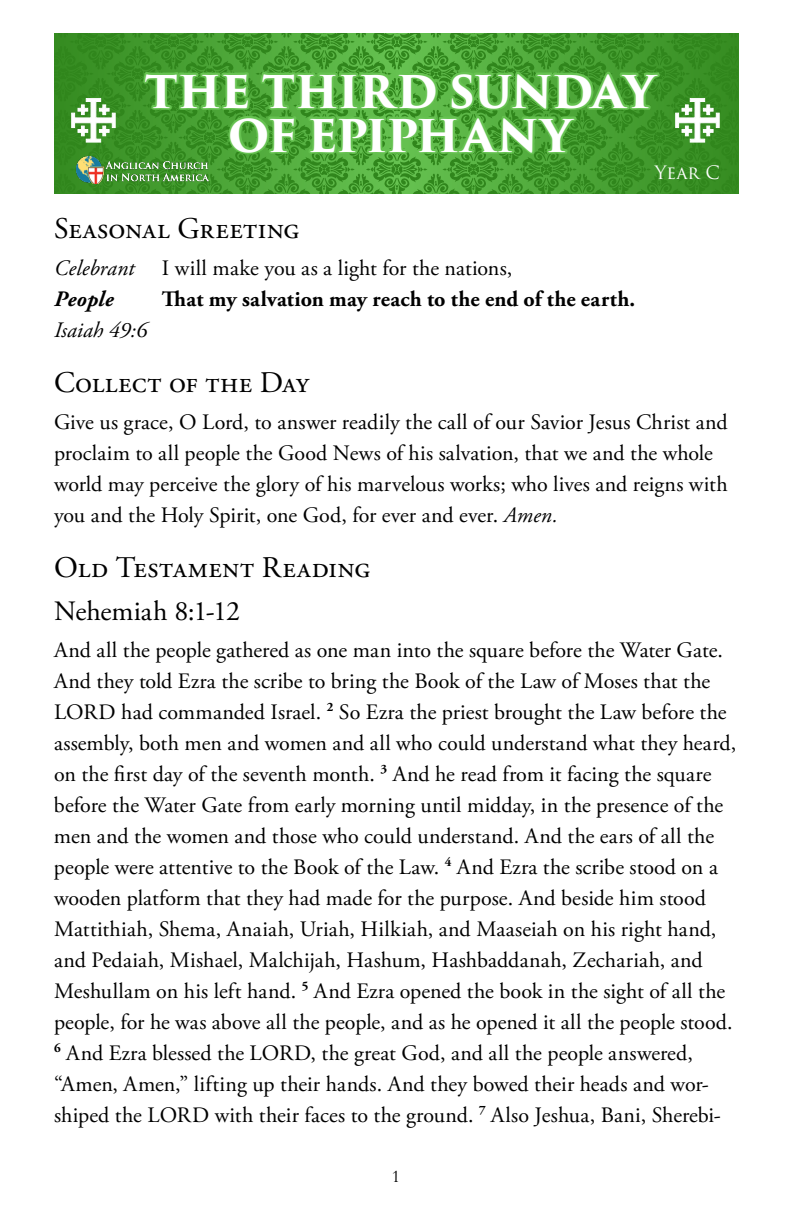
<style>
.page{position:relative;width:792px;height:1224px;background:#fff}
.page>*{position:absolute;margin:0;border:0;box-sizing:border-box;transform-origin:0 0}
.t1{font:700 44px/44px "Trajan Pro 3";letter-spacing:-.015em;color:#fff;text-align:center}
.t2{font:30px "Adobe Garamond Pro";letter-spacing:.015em;color:#000}
.t3{font:28px "Adobe Garamond Pro";color:#000}
.t4{font:22px/31px "Adobe Garamond Pro";letter-spacing:.005em;color:#000}
.t5{font:700 22px "Adobe Garamond Pro";letter-spacing:.005em;color:#000}
.t6{font:italic 22px "Adobe Garamond Pro";color:#000}
.t7{font:italic 700 22px "Adobe Garamond Pro";letter-spacing:.01em;color:#000}
.t8{font:18px "Trajan Pro 3";color:#fff}
.t9{font:18px "Garamond";color:#000}
.s1{font-style:italic}
</style>
<div class="page">
<svg style="left:662px;top:33px;width:76px;height:160px;background:#368c22"></svg>
<svg style="left:54px;top:33px;width:87px;height:160px;background:#368c22"></svg>
<svg style="left:72px;top:98px;width:43px;height:44px"></svg>
<svg style="left:676px;top:98px;width:43px;height:44px"></svg>
<svg style="left:141px;top:33px;width:521px;height:161px;background:#4aa336"></svg>
<img style="left:76px;top:157px;width:132px;height:27px">
<h1 class="t1" style="left:145px;top:71px;width:512px">THE THIRD SUNDAY<br>OF EPIPHANY</h1>
<p class="t8" style="left:655px;top:160px;width:67px">Year C</p>
<h2 class="t2" style="left:54px;top:210px;width:247px">Seasonal Greeting</h2>
<p class="t6" style="left:54px;top:255px;width:82px">Celebrant</p>
<p class="t4" style="left:162px;top:253px;width:352px">I will make you as a light for the nations,</p>
<p class="t7" style="left:54px;top:286px;width:61px">People</p>
<p class="t5" style="left:162px;top:286px;width:475px">That my salvation may reach to the end of the earth.</p>
<p class="t6" style="left:54px;top:317px;width:95px">Isaiah 49:6</p>
<h2 class="t2" style="left:54px;top:364px;width:257px">Collect of the Day</h2>
<p class="t4" style="left:54px;top:407px;width:675px">Give us grace, O Lord, to answer readily the call of our Savior Jesus Christ and proclaim to all people the Good News of his salvation, that we and the whole world may perceive the glory of his marvelous works; who lives and reigns with you and the Holy Spirit, one God, for ever and ever. <span class="s1">Amen.</span></p>
<h2 class="t2" style="left:54px;top:549px;width:318px">Old Testament Reading</h2>
<p class="t3" style="left:54px;top:594px;width:188px">Nehemiah 8:1-12</p>
<p class="t4" style="left:54px;top:635px;width:684px">And all the people gathered as one man into the square before the Water Gate.<br>And they told Ezra the scribe to bring the Book of the Law of Moses that the LORD had commanded Israel. <sup>2</sup> So Ezra the priest brought the Law before the assembly, both men and women and all who could understand what they heard, on the first day of the seventh month. <sup>3</sup> And he read from it facing the square before the Water Gate from early morning until midday, in the presence of the men and the women and those who could understand. And the ears of all the people were attentive to the Book of the Law. <sup>4</sup> And Ezra the scribe stood on a wooden platform that they had made for the purpose. And beside him stood Mattithiah, Shema, Anaiah, Uriah, Hilkiah, and Maaseiah on his right hand, and Pedaiah, Mishael, Malchijah, Hashum, Hashbaddanah, Zechariah, and Meshullam on his left hand. <sup>5</sup> And Ezra opened the book in the sight of all the people, for he was above all the people, and as he opened it all the people stood.<br><sup>6</sup> And Ezra blessed the LORD, the great God, and all the people answered, “Amen, Amen,” lifting up their hands. And they bowed their heads and wor&shy;shiped the LORD with their faces to the ground. <sup>7</sup> Also Jeshua, Bani, Sherebi-</p>
<p class="t9" style="left:392px;top:1164px;width:10px">1</p>
</div>
